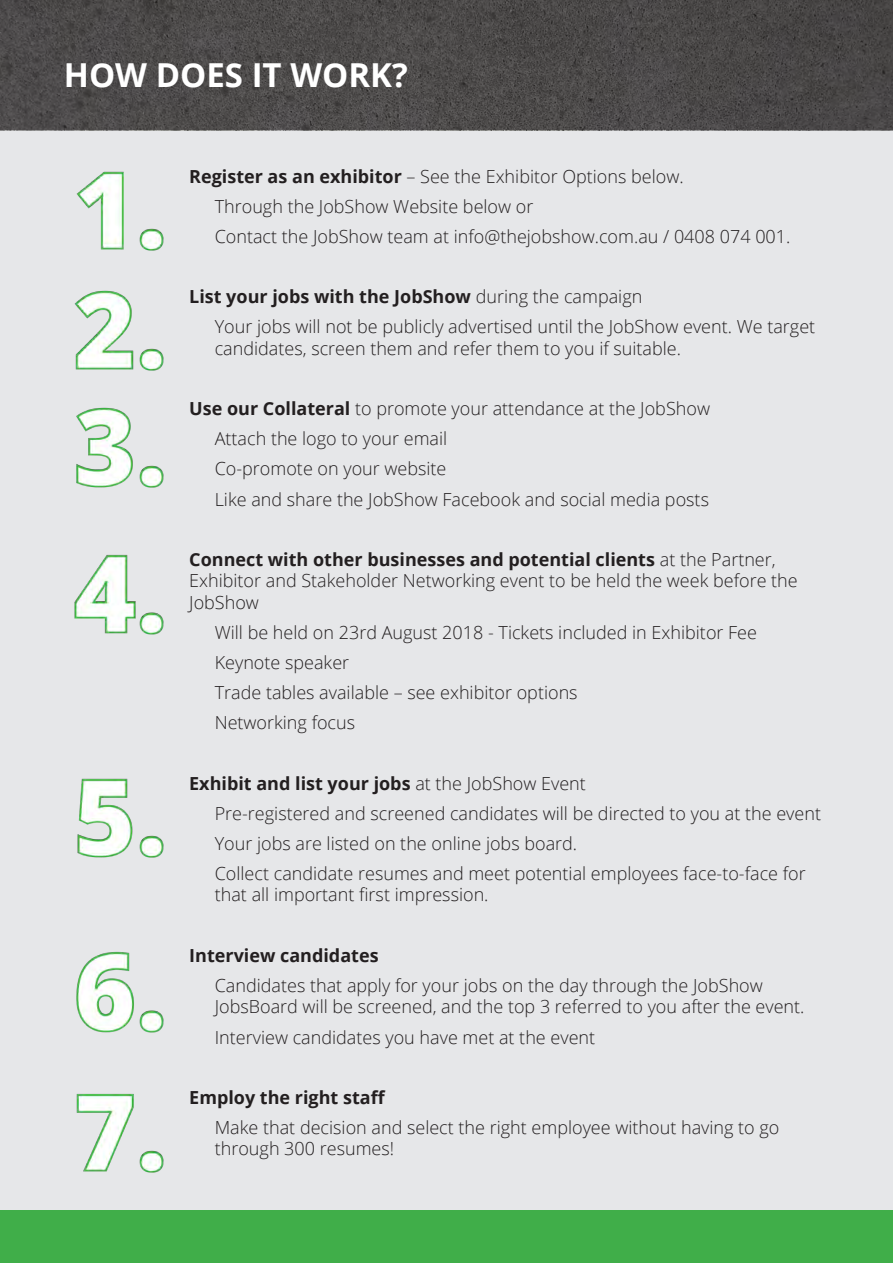
<style>
.page{position:relative;width:893px;height:1263px;background:#fff}
.page>*{position:absolute;margin:0;border:0;box-sizing:border-box;transform-origin:0 0}
.t1{font:700 33px "Open Sans";color:#fff}
.t2{font:300 18px/21.6px "Open Sans";color:#231f20}
.t3{font:700 18px "Open Sans";color:#231f20}
.s1{font-weight:700}
.s2{font-weight:300}
</style>
<div class="page">
<div style="left:0;top:130px;width:893px;height:1082px;background:#e6e7e9"></div>
<svg style="left:0;top:0;width:893px;height:130px;background:#4b4948"></svg>
<div style="left:0;top:1211px;width:893px;height:52px;background:#40ae49"></div>
<img style="left:76px;top:171px;width:88px;height:80px">
<img style="left:74px;top:290px;width:90px;height:81px">
<img style="left:76px;top:407px;width:88px;height:81px">
<img style="left:74px;top:554px;width:90px;height:81px">
<img style="left:77px;top:778px;width:87px;height:80px">
<img style="left:76px;top:951px;width:88px;height:82px">
<img style="left:76px;top:1093px;width:88px;height:80px">
<p class="t1" style="left:64px;top:52px;width:346px">HOW DOES IT WORK?</p>
<p class="t2" style="left:189px;top:165px;width:496px"><span class="s1">Register as an exhibitor</span> – See the Exhibitor Options below.</p>
<p class="t2" style="left:215px;top:195px;width:320px">Through the JobShow Website below or</p>
<p class="t2" style="left:215px;top:225px;width:577px">Contact the JobShow team at info@thejobshow.com.au / 0408 074 001.</p>
<p class="t3" style="left:189px;top:284px;width:455px">List your jobs with the JobShow <span class="s2">during the campaign</span></p>
<p class="t2" style="left:215px;top:316px;width:602px">Your jobs will not be publicly advertised until the JobShow event. We target candidates, screen them and refer them to you if suitable.</p>
<p class="t2" style="left:189px;top:397px;width:522px"><span class="s1">Use our Collateral</span> to promote your attendance at the JobShow</p>
<p class="t2" style="left:215px;top:427px;width:234px">Attach the logo to your email</p>
<p class="t2" style="left:215px;top:458px;width:233px">Co-promote on your website</p>
<p class="t2" style="left:215px;top:488px;width:496px">Like and share the JobShow Facebook and social media posts</p>
<p class="t2" style="left:189px;top:548px;width:610px"><span class="s1">Connect with other businesses and potential clients</span> at the Partner,<br>Exhibitor and Stakeholder Networking event to be held the week before the<br>JobShow</p>
<p class="t2" style="left:215px;top:621px;width:544px">Will be held on 23rd August 2018 - Tickets included in Exhibitor Fee</p>
<p class="t2" style="left:215px;top:651px;width:136px">Keynote speaker</p>
<p class="t2" style="left:215px;top:681px;width:364px">Trade tables available – see exhibitor options</p>
<p class="t2" style="left:215px;top:711px;width:142px">Networking focus</p>
<p class="t3" style="left:189px;top:770px;width:398px">Exhibit and list your jobs <span class="s2">at the JobShow Event</span></p>
<p class="t2" style="left:215px;top:802px;width:608px">Pre-registered and screened candidates will be directed to you at the event</p>
<p class="t2" style="left:215px;top:832px;width:364px">Your jobs are listed on the online jobs board.</p>
<p class="t2" style="left:215px;top:862px;width:592px">Collect candidate resumes and meet potential employees face-to-face for that all important first impression.</p>
<p class="t3" style="left:189px;top:942px;width:191px">Interview candidates</p>
<p class="t2" style="left:215px;top:974px;width:591px">Candidates that apply for your jobs on the day through the JobShow<br>JobsBoard will be screened, and the top 3 referred to you after the event.</p>
<p class="t2" style="left:215px;top:1026px;width:382px">Interview candidates you have met at the event</p>
<p class="t3" style="left:189px;top:1084px;width:198px">Employ the right staff</p>
<p class="t2" style="left:215px;top:1116px;width:566px">Make that decision and select the right employee without having to go through 300 resumes!</p>
</div>
